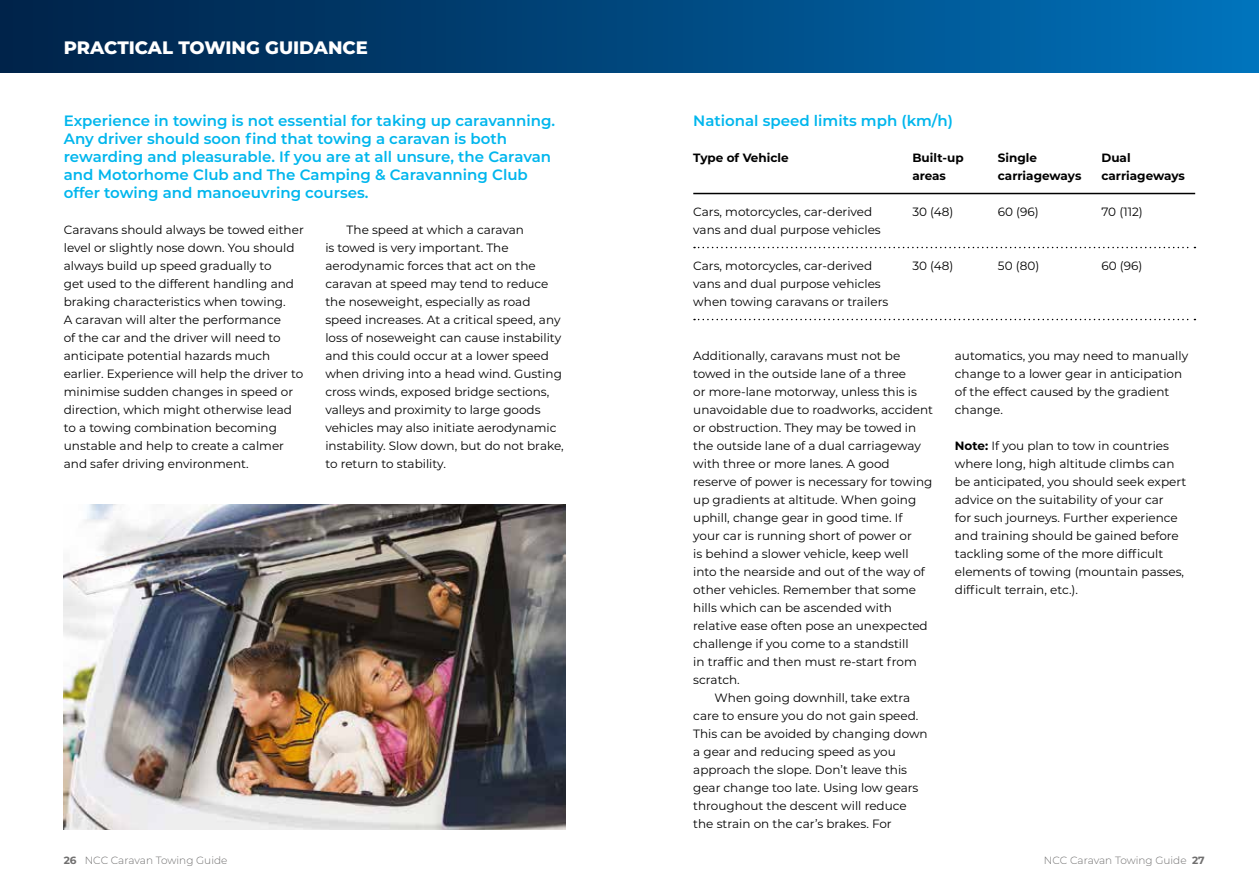
<style>
.page{position:relative;width:1259px;height:893px;background:#fff}
.page>*{position:absolute;margin:0;border:0;box-sizing:border-box;transform-origin:0 0}
.t1{font:800 18px "Montserrat";color:#fff}
.t2{font:600 15px/18px "Montserrat";color:#00b6ed}
.t3{font:12px/18px "Montserrat";color:#000}
.t4{font:700 12px "Montserrat";color:#000}
.t5{font:300 10.5px "Montserrat";color:#706f6f}
.s1{font-weight:700}
</style>
<div class="page">
<div style="left:0;top:0;width:1259px;height:72px;background:linear-gradient(to right,#002045,#0071ba)"></div>
<hr style="left:693px;top:193px;width:502px;height:1px;background:#000">
<svg style="left:694px;top:247px;width:501px;height:1px"></svg>
<svg style="left:694px;top:319px;width:501px;height:1px"></svg>
<img style="left:64px;top:504px;width:502px;height:325px">
<h1 class="t1" style="left:64px;top:34px;width:306px">PRACTICAL TOWING GUIDANCE</h1>
<p class="t2" style="left:64px;top:111px;width:493px">Experience in towing is not essential for taking up caravanning.<br>Any driver should soon find that towing a caravan is both rewarding and pleasurable. If you are at all unsure, the Caravan and Motorhome Club and The Camping &amp; Caravanning Club offer towing and manoeuvring courses.</p>
<p class="t3" style="left:325px;top:220px;width:240px;text-indent:21px">The speed at which a caravan<br>is towed is very important. The aerodynamic forces that act on the caravan at speed may tend to reduce the noseweight, especially as road speed increases. At a critical speed, any loss of noseweight can cause instability and this could occur at a lower speed when driving into a head wind. Gusting cross winds, exposed bridge sections, valleys and proximity to large goods vehicles may also initiate aerodynamic instability. Slow down, but do not brake, to return to stability.</p>
<p class="t3" style="left:64px;top:220px;width:241px">Caravans should always be towed either level or slightly nose down. You should always build up speed gradually to<br>get used to the different handling and braking characteristics when towing.<br>A caravan will alter the performance<br>of the car and the driver will need to anticipate potential hazards much earlier. Experience will help the driver to minimise sudden changes in speed or direction, which might otherwise lead to a towing combination becoming unstable and help to create a calmer and safer driving environment.</p>
<p class="t2" style="left:693px;top:111px;width:261px">National speed limits mph (km/h)</p>
<p class="t4" style="left:693px;top:149px;width:97px">Type of Vehicle</p>
<p class="t4" style="left:912px;top:149px;width:53px">Built-up</p>
<p class="t4" style="left:998px;top:149px;width:41px">Single</p>
<p class="t4" style="left:1101px;top:149px;width:31px">Dual</p>
<p class="t4" style="left:912px;top:167px;width:35px">areas</p>
<p class="t4" style="left:998px;top:167px;width:85px">carriageways</p>
<p class="t4" style="left:1101px;top:167px;width:85px">carriageways</p>
<p class="t3" style="left:693px;top:202px;width:180px">Cars, motorcycles, car-derived</p>
<p class="t3" style="left:912px;top:202px;width:43px">30 (48)</p>
<p class="t3" style="left:998px;top:202px;width:42px">60 (96)</p>
<p class="t3" style="left:1101px;top:202px;width:43px">70 (112)</p>
<p class="t3" style="left:693px;top:220px;width:189px">vans and dual purpose vehicles</p>
<p class="t3" style="left:693px;top:256px;width:180px">Cars, motorcycles, car-derived</p>
<p class="t3" style="left:912px;top:256px;width:43px">30 (48)</p>
<p class="t3" style="left:998px;top:256px;width:43px">50 (80)</p>
<p class="t3" style="left:1101px;top:256px;width:42px">60 (96)</p>
<p class="t3" style="left:693px;top:274px;width:196px">vans and dual purpose vehicles when towing caravans or trailers</p>
<p class="t3" style="left:693px;top:346px;width:208px">Additionally, caravans must not be</p>
<p class="t3" style="left:693px;top:364px;width:214px">towed in the outside lane of a three</p>
<p class="t3" style="left:693px;top:382px;width:225px">or more-lane motorway, unless this is</p>
<p class="t3" style="left:693px;top:400px;width:241px">unavoidable due to roadworks, accident</p>
<p class="t3" style="left:693px;top:418px;width:224px">or obstruction. They may be towed in</p>
<p class="t3" style="left:693px;top:436px;width:229px">the outside lane of a dual carriageway</p>
<p class="t3" style="left:693px;top:454px;width:198px">with three or more lanes. A good</p>
<p class="t3" style="left:693px;top:472px;width:241px">reserve of power is necessary for towing</p>
<p class="t3" style="left:693px;top:490px;width:224px">up gradients at altitude. When going</p>
<p class="t3" style="left:693px;top:508px;width:211px">uphill, change gear in good time. If</p>
<p class="t3" style="left:693px;top:526px;width:220px">your car is running short of power or</p>
<p class="t3" style="left:693px;top:544px;width:217px">is behind a slower vehicle, keep well</p>
<p class="t3" style="left:693px;top:562px;width:233px">into the nearside and out of the way of</p>
<p class="t3" style="left:693px;top:580px;width:224px">other vehicles. Remember that some</p>
<p class="t3" style="left:693px;top:598px;width:200px">hills which can be ascended with</p>
<p class="t3" style="left:693px;top:616px;width:236px">relative ease often pose an unexpected</p>
<p class="t3" style="left:693px;top:634px;width:217px">challenge if you come to a standstill</p>
<p class="t3" style="left:693px;top:652px;width:225px">in traffic and then must re-start from</p>
<p class="t3" style="left:693px;top:670px;width:48px">scratch.</p>
<p class="t3" style="left:714px;top:688px;width:197px">When going downhill, take extra</p>
<p class="t3" style="left:693px;top:706px;width:227px">care to ensure you do not gain speed.</p>
<p class="t3" style="left:693px;top:724px;width:236px">This can be avoided by changing down</p>
<p class="t3" style="left:693px;top:742px;width:204px">a gear and reducing speed as you</p>
<p class="t3" style="left:693px;top:760px;width:215px">approach the slope. Don’t leave this</p>
<p class="t3" style="left:693px;top:778px;width:227px">gear change too late. Using low gears</p>
<p class="t3" style="left:693px;top:796px;width:215px">throughout the descent will reduce</p>
<p class="t3" style="left:693px;top:814px;width:200px">the strain on the car’s brakes. For</p>
<p class="t3" style="left:955px;top:346px;width:235px">automatics, you may need to manually change to a lower gear in anticipation of the effect caused by the gradient change.</p>
<p class="t3" style="left:955px;top:436px;width:233px"><span class="s1">Note:</span> If you plan to tow in countries where long, high altitude climbs can be anticipated, you should seek expert advice on the suitability of your car<br>for such journeys. Further experience and training should be gained before tackling some of the more difficult elements of towing (mountain passes, difficult terrain, etc.).</p>
<p class="t5" style="left:64px;top:853px;width:165px"><span class="s1">26</span> NCC Caravan Towing Guide</p>
<p class="t5" style="left:1044px;top:853px;width:162px">NCC Caravan Towing Guide <span class="s1">27</span></p>
</div>
